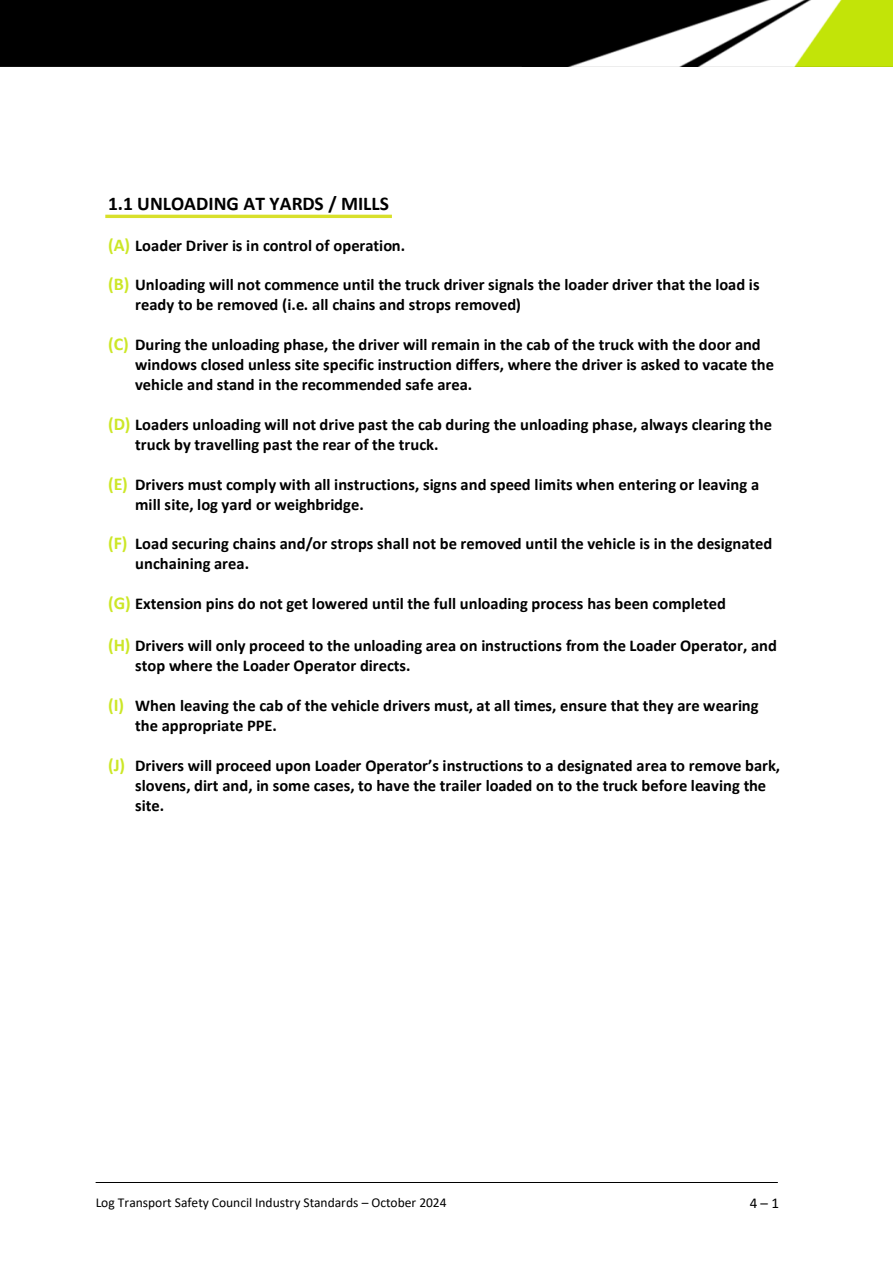
<style>
.page{position:relative;width:893px;height:1263px;background:#fff}
.page>*{position:absolute;margin:0;border:0;box-sizing:border-box;transform-origin:0 0}
.t1{font:700 19.5px "Calibri";color:#000}
.t2{font:700 16.5px/20.2px "Calibri";letter-spacing:.005em;color:#000}
.t3{font:15px "Calibri";color:#000}
.t4{font:13.5px "Calibri";color:#000}
.s1{font-size:18px;color:#cce727}
</style>
<div class="page">
<hr style="left:105px;top:215px;width:287px;height:3px;background:#d8e02a">
<img style="left:0;top:0;width:893px;height:67px">
<hr style="left:96px;top:1182px;width:682px;height:1px;background:#000">
<p class="t1" style="left:108px;top:196px;width:282px">1.1 UNLOADING AT YARDS / MILLS</p>
<p class="t2" style="left:108px;top:236px;width:299px"><span class="s1">(A)</span> Loader Driver is in control of operation.</p>
<p class="t2" style="left:135px;top:276px;width:626px;text-indent:-27px"><span class="s1">(B)</span> Unloading will not commence until the truck driver signals the loader driver that the load is ready to be removed (i.e. all chains and strops removed)</p>
<p class="t2" style="left:135px;top:336px;width:640px;text-indent:-27px"><span class="s1">(C)</span> During the unloading phase, the driver will remain in the cab of the truck with the door and windows closed unless site specific instruction differs, where the driver is asked to vacate the vehicle and stand in the recommended safe area.</p>
<p class="t2" style="left:135px;top:416px;width:638px;text-indent:-27px"><span class="s1">(D)</span> Loaders unloading will not drive past the cab during the unloading phase, always clearing the truck by travelling past the rear of the truck.</p>
<p class="t2" style="left:135px;top:475px;width:626px;text-indent:-27px"><span class="s1">(E)</span> Drivers must comply with all instructions, signs and speed limits when entering or leaving a mill site, log yard or weighbridge.</p>
<p class="t2" style="left:135px;top:535px;width:639px;text-indent:-27px"><span class="s1">(F)</span> Load securing chains and/or strops shall not be removed until the vehicle is in the designated unchaining area.</p>
<p class="t2" style="left:108px;top:595px;width:619px"><span class="s1">(G)</span> Extension pins do not get lowered until the full unloading process has been completed</p>
<p class="t2" style="left:135px;top:637px;width:643px;text-indent:-27px"><span class="s1">(H)</span> Drivers will only proceed to the unloading area on instructions from the Loader Operator, and stop where the Loader Operator directs.</p>
<p class="t2" style="left:135px;top:697px;width:625px;text-indent:-27px"><span class="s1">(I)</span> When leaving the cab of the vehicle drivers must, at all times, ensure that they are wearing the appropriate PPE.</p>
<p class="t2" style="left:135px;top:757px;width:647px;text-indent:-27px"><span class="s1">(J)</span> Drivers will proceed upon Loader Operator’s instructions to a designated area to remove bark, slovens, dirt and, in some cases, to have the trailer loaded on to the truck before leaving the site.</p>
<p class="t4" style="left:96px;top:1197px;width:352px">Log Transport Safety Council Industry Standards – October 2024</p>
<p class="t3" style="left:750px;top:1197px;width:31px">4–1</p>
</div>
